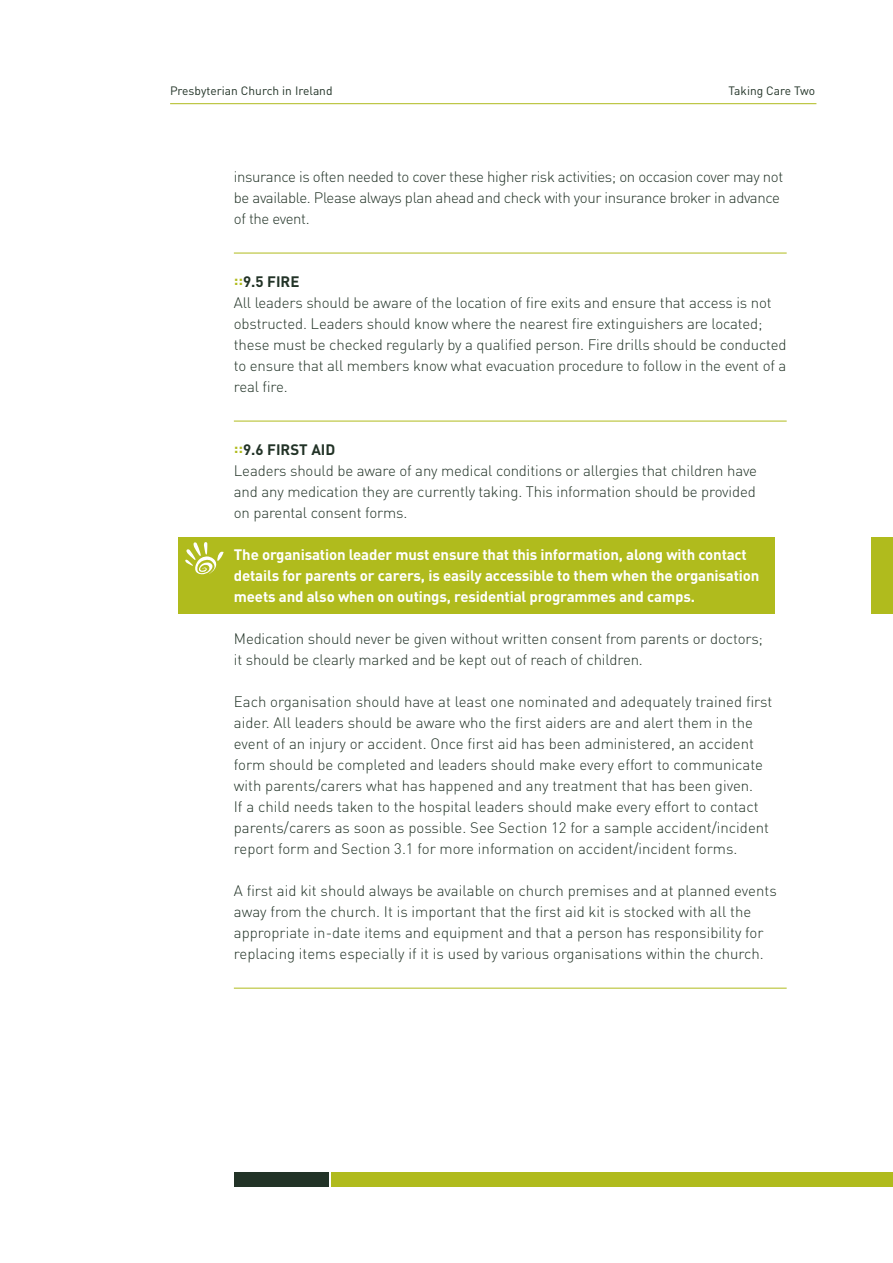
<style>
.page{position:relative;width:893px;height:1263px;background:#fff}
.page>*{position:absolute;margin:0;border:0;box-sizing:border-box;transform-origin:0 0}
.t1{font:300 15px/21px "DIN";letter-spacing:-.01em;color:#223327}
.t2{font:700 15px/21px "DIN";letter-spacing:-.01em;color:#fff}
.t3{font:300 15px/21px "DIN";letter-spacing:-.035em;color:#223327}
.t4{font:12px "DIN";color:#223327}
.s1{font-weight:700;color:#b0bb1d}
.s2{font-weight:700}
</style>
<div class="page">
<hr style="left:170px;top:103px;width:646px;height:1px;background:#b0bb1d">
<div style="left:332px;top:1172px;width:561px;height:14px;background:#b0bb1d"></div>
<div style="left:234px;top:1172px;width:95px;height:14px;background:#223327"></div>
<div style="left:179px;top:537px;width:596px;height:77px;background:#b0bb1d"></div>
<div style="left:872px;top:537px;width:21px;height:77px;background:#b0bb1d"></div>
<svg style="left:185px;top:542px;width:39px;height:32px"></svg>
<hr style="left:234px;top:253px;width:553px;height:1px;background:#b0bb1d">
<hr style="left:234px;top:421px;width:553px;height:1px;background:#b0bb1d">
<hr style="left:234px;top:988px;width:553px;height:1px;background:#b0bb1d">
<p class="t4" style="left:170px;top:83px;width:164px">Presbyterian Church in Ireland</p>
<p class="t4" style="left:729px;top:83px;width:88px">Taking Care Two</p>
<p class="t3" style="left:234px;top:166px;width:551px">insurance is often needed to cover these higher risk activities; on occasion cover may not be available. Please always plan ahead and check with your insurance broker in advance of the event.</p>
<p class="t1" style="left:234px;top:271px;width:554px"><span class="s1">::</span><span class="s2">9.5 fIRE<br></span>All leaders should be aware of the location of fire exits and ensure that access is not obstructed. Leaders should know where the nearest fire extinguishers are located; these must be checked regularly by a qualified person. Fire drills should be conducted to ensure that all members know what evacuation procedure to follow in the event of a real fire.</p>
<p class="t1" style="left:234px;top:439px;width:525px"><span class="s1">::</span><span class="s2">9.6 fIRST AID<br></span>Leaders should be aware of any medical conditions or allergies that children have and any medication they are currently taking. This information should be provided on parental consent forms.</p>
<p class="t2" style="left:234px;top:544px;width:527px">The organisation leader must ensure that this information, along with contact details for parents or carers, is easily accessible to them when the organisation meets and also when on outings, residential programmes and camps.</p>
<p class="t1" style="left:234px;top:628px;width:531px">Medication should never be given without written consent from parents or doctors; it should be clearly marked and be kept out of reach of children.</p>
<p class="t1" style="left:234px;top:691px;width:540px">Each organisation should have at least one nominated and adequately trained first aider. All leaders should be aware who the first aiders are and alert them in the event of an injury or accident. Once first aid has been administered, an accident form should be completed and leaders should make every effort to communicate with parents/carers what has happened and any treatment that has been given.<br>If a child needs taken to the hospital leaders should make every effort to contact parents/carers as soon as possible. See Section 12 for a sample accident/incident report form and Section 3.1 for more information on accident/incident forms.</p>
<p class="t1" style="left:234px;top:880px;width:544px">A first aid kit should always be available on church premises and at planned events away from the church. It is important that the first aid kit is stocked with all the appropriate in-date items and equipment and that a person has responsibility for replacing items especially if it is used by various organisations within the church.</p>
</div>
